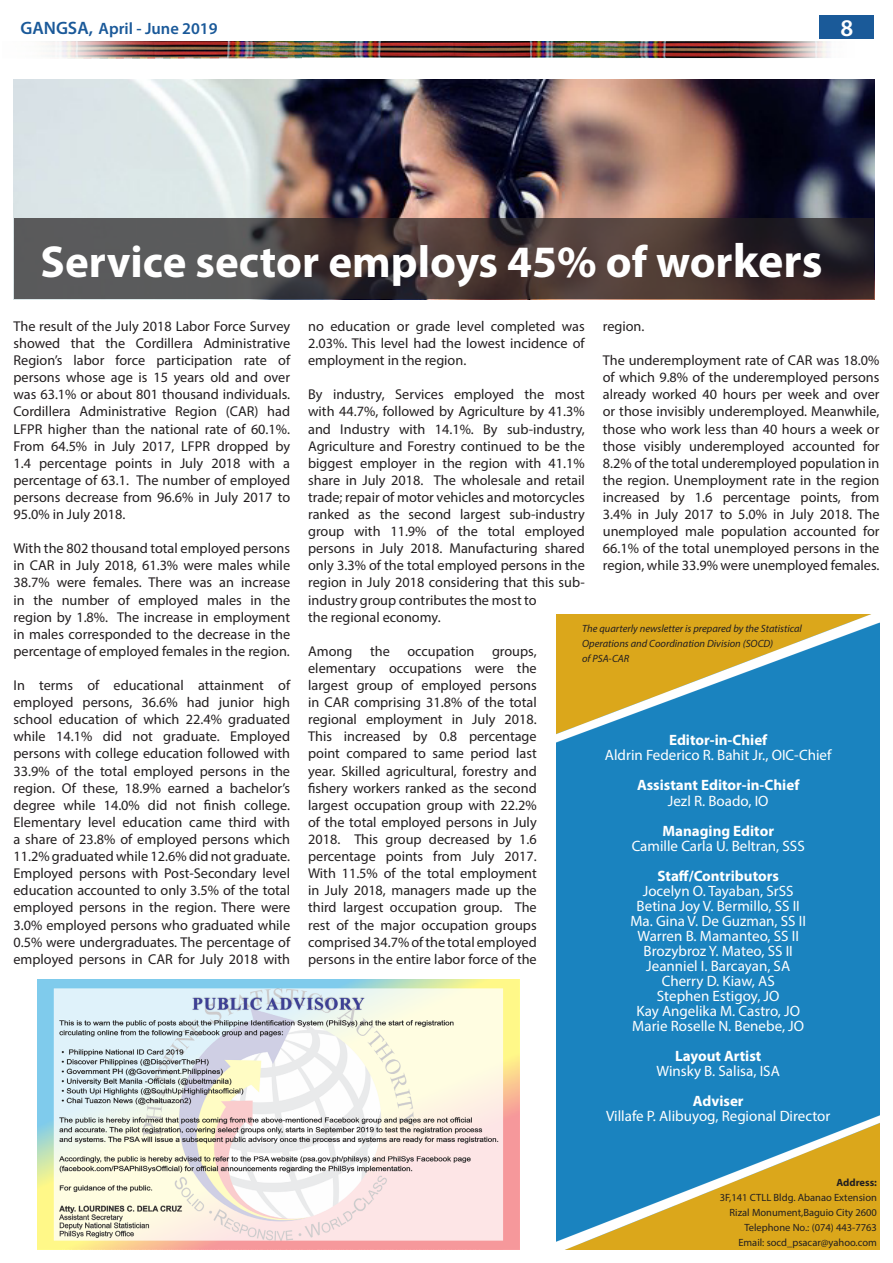
<style>
.page{position:relative;width:893px;height:1263px;background:#fff}
.page>*{position:absolute;margin:0;border:0;box-sizing:border-box;transform-origin:0 0}
.t1{font:700 45px "Myriad Pro";color:#fff}
.t2{font:600 24px "Myriad Pro";color:#fff}
.t3{font:600 16.5px "Myriad Pro";color:#1a5999}
.t4{font:15px "Myriad Pro";color:#fff}
.t5{font:700 15px "Myriad Pro";color:#fff}
.Myriad_pro_at_9_5{font:14.25px/17.1px "Myriad Pro";color:#231f20;text-align:justify}
.t6{font:10.5px "Myriad Pro";color:#231f20}
.t7{font:italic 10.5px/15px "Myriad Pro";color:#231f20}
.t8{font:700 10.5px "Myriad Pro";color:#231f20}
.s1{font-size:18px}
.s2{font-size:48px}
</style>
<div class="page">
<div style="left:819px;top:16px;width:55px;height:23px;background:#1a5a99"></div>
<img style="left:47px;top:41px;width:783px;height:17px">
<img style="left:14px;top:80px;width:860px;height:219px">
<svg style="left:14px;top:218px;width:859px;height:81px;background:#483e3e"></svg>
<img style="left:557px;top:614px;width:322px;height:635px">
<img style="left:38px;top:979px;width:481px;height:271px">
<p class="t3" style="left:20px;top:18px;width:199px"><span class="s1">GANGSA,</span> April - June 2019</p>
<h2 class="t2" style="left:840px;top:13px;width:14px">8</h2>
<p class="t1" style="left:40px;top:232px;width:783px">Service sector employs 45% of wor<span class="s2">kers</span></p>
<p class="Myriad_pro_at_9_5" style="left:14px;top:317px;width:278px">The result of the July 2018 Labor Force Survey showed that the Cordillera Administrative Region’s labor force participation rate of persons whose age is 15 years old and over was 63.1% or about 801 thousand individuals.<br>Cordillera Administrative Region (CAR) had LFPR higher than the national rate of 60.1%.<br>From 64.5% in July 2017, LFPR dropped by 1.4 percentage points in July 2018 with a percentage of 63.1. The number of employed persons decrease from 96.6% in July 2017 to 95.0% in July 2018.</p>
<p class="Myriad_pro_at_9_5" style="left:14px;top:540px;width:278px">With the 802 thousand total employed persons in CAR in July 2018, 61.3% were males while 38.7% were females. There was an increase in the number of employed males in the region by 1.8%. The increase in employment in males corresponded to the decrease in the percentage of employed females in the region.</p>
<p class="Myriad_pro_at_9_5" style="left:14px;top:676px;width:278px">In terms of educational attainment of employed persons, 36.6% had junior high school education of which 22.4% graduated while 14.1% did not graduate. Employed persons with college education followed with 33.9% of the total employed persons in the region. Of these, 18.9% earned a bachelor’s degree while 14.0% did not finish college.<br>Elementary level education came third with a share of 23.8% of employed persons which 11.2% graduated while 12.6% did not graduate.<br>Employed persons with Post-Secondary level education accounted to only 3.5% of the total employed persons in the region. There were 3.0% employed persons who graduated while 0.5% were undergraduates. The percentage of employed persons in CAR for July 2018 with</p>
<p class="Myriad_pro_at_9_5" style="left:308px;top:317px;width:278px">no education or grade level completed was 2.03%. This level had the lowest incidence of employment in the region.</p>
<p class="Myriad_pro_at_9_5" style="left:308px;top:386px;width:278px;text-align:left">By industry, Services employed the most with 44.7%, followed by Agriculture by 41.3% and Industry with 14.1%. By sub-industry, Agriculture and Forestry continued to be the biggest employer in the region with 41.1% share in July 2018. The wholesale and retail trade; repair of motor vehicles and motorcycles ranked as the second largest sub-industry group with 11.9% of the total employed persons in July 2018. Manufacturing shared only 3.3% of the total employed persons in the region in July 2018 considering that this sub&shy;industry group contributes the most to<br>the regional economy.</p>
<p class="Myriad_pro_at_9_5" style="left:308px;top:642px;width:230px">Among the occupation groups, elementary occupations were the largest group of employed persons in CAR comprising 31.8% of the total regional employment in July 2018.<br>This increased by 0.8 percentage point compared to same period last year. Skilled agricultural, forestry and fishery workers ranked as the second largest occupation group with 22.2% of the total employed persons in July 2018. This group decreased by 1.6 percentage points from July 2017.<br>With 11.5% of the total employment in July 2018, managers made up the third largest occupation group. The rest of the major occupation groups comprised 34.7% of the total employed persons in the entire labor force of the</p>
<p class="Myriad_pro_at_9_5" style="left:603px;top:317px;width:43px">region.</p>
<p class="Myriad_pro_at_9_5" style="left:603px;top:352px;width:278px">The underemployment rate of CAR was 18.0% of which 9.8% of the underemployed persons already worked 40 hours per week and over or those invisibly underemployed. Meanwhile, those who work less than 40 hours a week or those visibly underemployed accounted for 8.2% of the total underemployed population in the region. Unemployment rate in the region increased by 1.6 percentage points, from 3.4% in July 2017 to 5.0% in July 2018. The unemployed male population accounted for 66.1% of the total unemployed persons in the region, while 33.9% were unemployed females.</p>
<p class="t7" style="left:582px;top:620px;width:221px">The quarterly newsletter is prepared by the Statistical<br>Operations and Coordination Division (SOCD)</p>
<p class="t7" style="left:582px;top:650px;width:49px">of PSA-CAR</p>
<p class="t5" style="left:669px;top:731px;width:100px">Editor-in-Chief</p>
<p class="t4" style="left:605px;top:746px;width:228px">Aldrin Federico R. Bahit Jr., OIC-Chief</p>
<p class="t5" style="left:637px;top:776px;width:164px">Assistant Editor-in-Chief</p>
<p class="t4" style="left:668px;top:791px;width:102px">Jezl R. Boado, IO</p>
<p class="t5" style="left:662px;top:821px;width:113px">Managing Editor</p>
<p class="t4" style="left:632px;top:836px;width:175px">Camille Carla U. Beltran, SSS</p>
<p class="t5" style="left:657px;top:866px;width:123px">Staff/Contributors</p>
<p class="t4" style="left:643px;top:881px;width:152px">Jocelyn O. Tayaban, SrSS</p>
<p class="t4" style="left:637px;top:896px;width:165px">Betina Joy V. Bermillo, SS II</p>
<p class="t4" style="left:630px;top:911px;width:177px">Ma. Gina V. De Guzman, SS II</p>
<p class="t4" style="left:637px;top:926px;width:163px">Warren B. Mamanteo, SS II</p>
<p class="t4" style="left:644px;top:941px;width:151px">Brozybroz Y. Mateo, SS II</p>
<p class="t4" style="left:646px;top:956px;width:145px">Jeanniel I. Barcayan, SA</p>
<p class="t4" style="left:662px;top:971px;width:115px">Cherry D. Kiaw, AS</p>
<p class="t4" style="left:657px;top:986px;width:124px">Stephen Estigoy, JO</p>
<p class="t4" style="left:636px;top:1001px;width:165px">Kay Angelika M. Castro, JO</p>
<p class="t4" style="left:632px;top:1016px;width:173px">Marie Roselle N. Benebe, JO</p>
<p class="t5" style="left:675px;top:1046px;width:88px">Layout Artist</p>
<p class="t4" style="left:657px;top:1061px;width:125px">Winsky B. Salisa, ISA</p>
<p class="t5" style="left:693px;top:1091px;width:52px">Adviser</p>
<p class="t4" style="left:606px;top:1106px;width:226px">Villafe P. Alibuyog, Regional Director</p>
<p class="t8" style="left:836px;top:1175px;width:42px">Address:</p>
<p class="t6" style="left:720px;top:1191px;width:159px">3F,141 CTLL Bldg. Abanao Extension</p>
<p class="t6" style="left:729px;top:1206px;width:149px">Rizal Monument,Baguio City 2600</p>
<p class="t6" style="left:744px;top:1221px;width:134px">Telephone No.: (074) 443-7763</p>
<p class="t6" style="left:738px;top:1236px;width:140px">Email: socd_psacar@yahoo.com</p>
</div>
